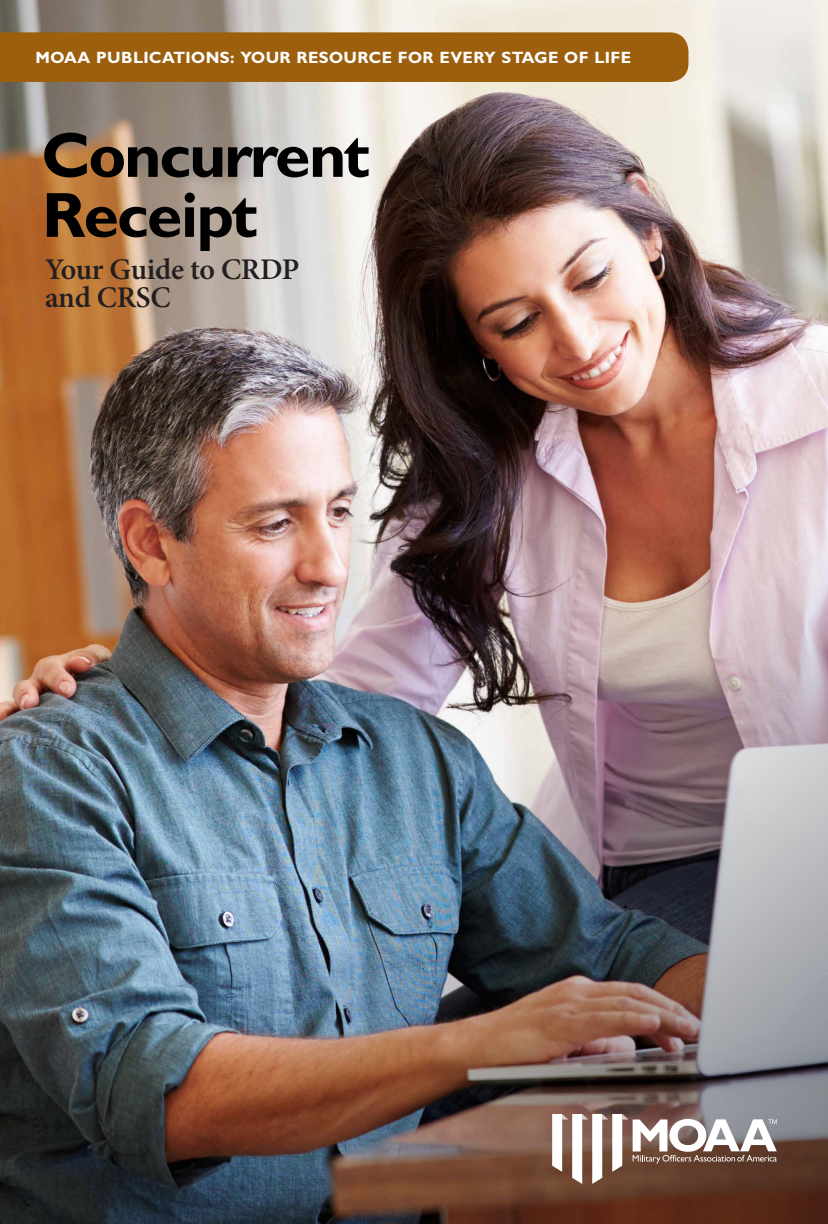
<style>
.page{position:relative;width:828px;height:1224px;background:#fff}
.page>*{position:absolute;margin:0;border:0;box-sizing:border-box;transform-origin:0 0}
.Header_1{font:700 64px "Gill Sans MT Pro";letter-spacing:-.035em;color:#000}
.t1{font:600 30px "Minion Pro";letter-spacing:-.01em;color:#231f20}
.t2{font:700 16.4px "Gill Sans MT Pro";letter-spacing:.025em;color:#fff}
</style>
<div class="page">
<img style="left:0;top:0;width:828px;height:357px">
<img style="left:0;top:357px;width:828px;height:867px">
<div style="left:0;top:32px;width:688px;height:50px;background:#9c5f0d"></div>
<svg style="left:552px;top:1114px;width:225px;height:70px"></svg>
<p class="t2" style="left:36px;top:47px;width:597px">MOAA PUBLICATIONS: YOUR RESOURCE FOR EVERY STAGE OF LIFE</p>
<p class="Header_1" style="left:42px;top:116px;width:330px">Concurrent</p>
<p class="Header_1" style="left:42px;top:176px;width:218px">Receipt</p>
<p class="t1" style="left:45px;top:249px;width:256px">Your Guide to CRDP</p>
<p class="t1" style="left:45px;top:277px;width:127px">and CRSC</p>
</div>
